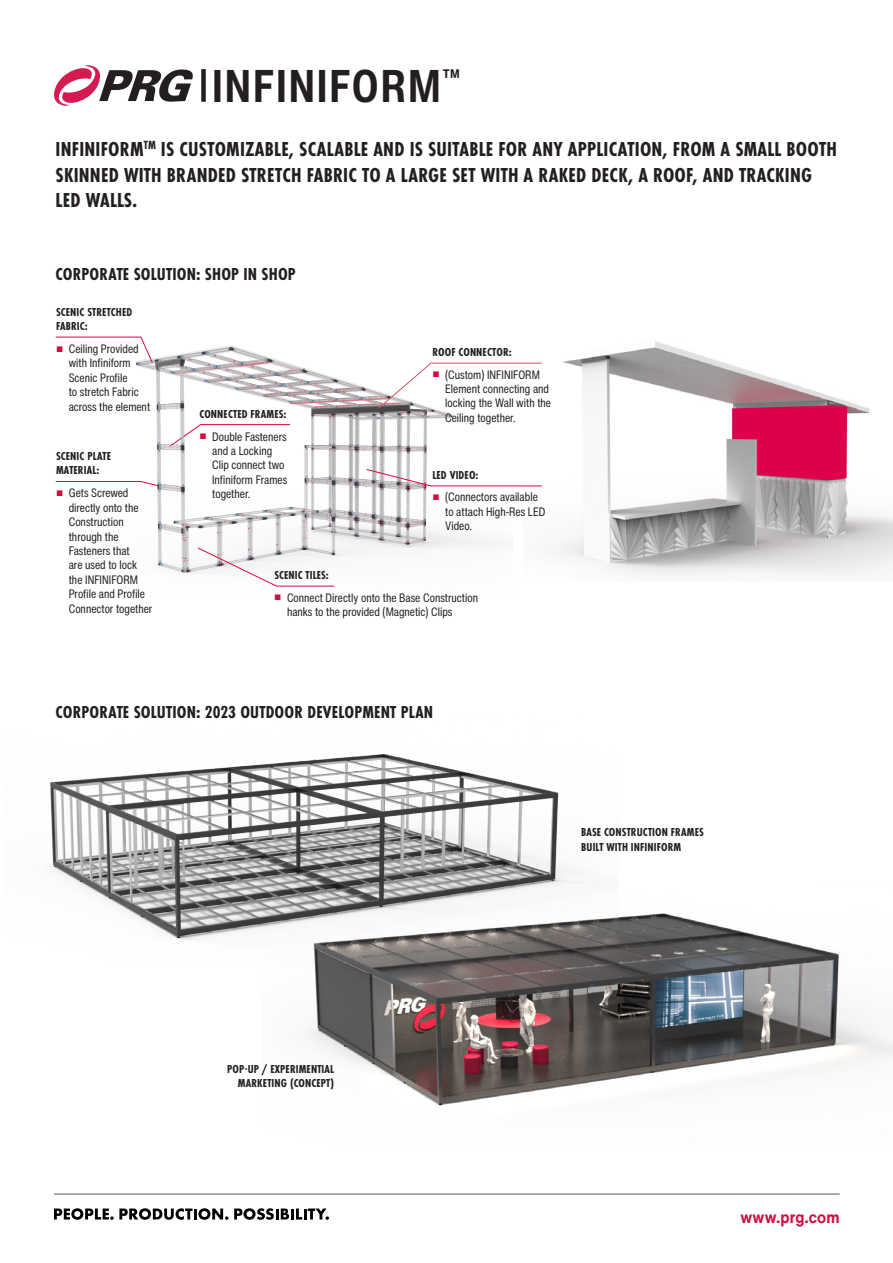
<style>
.page{position:relative;width:893px;height:1263px;background:#fff}
.page>*{position:absolute;margin:0;border:0;box-sizing:border-box;transform-origin:0 0}
.t1{font:700 condensed 45px "Helvetica Now Text";letter-spacing:.045em;color:#231f20}
.Text_Headline{font:700 21px/25.5px "Futura PT Cond";letter-spacing:.01em;color:#231f20}
.Text_Headline-2{font:700 18px "Futura PT Cond";letter-spacing:.01em;color:#231f20}
.t2{font:700 16.5px "Helvetica Now Text";letter-spacing:.005em;color:#d10e40;scale:.93 1}
.t3{font:condensed 12px/14.4px "Helvetica Now Text";color:#231f20}
.Text_Headline-3{font:700 12px/14.4px "Futura PT Cond";letter-spacing:.01em;color:#231f20}
.s1{font-family:"Arial";font-weight:700;font-stretch:normal;color:#d10e40}
</style>
<div class="page">
<img style="left:554px;top:341px;width:339px;height:235px">
<img style="left:136px;top:345px;width:363px;height:228px">
<img style="left:307px;top:913px;width:586px;height:193px">
<img style="left:50px;top:754px;width:568px;height:210px">
<svg style="left:54px;top:1208px;width:174px;height:12px"></svg>
<svg style="left:234px;top:1208px;width:95px;height:12px"></svg>
<svg style="left:377px;top:362px;width:165px;height:47px"></svg>
<svg style="left:366px;top:468px;width:176px;height:19px"></svg>
<svg style="left:55px;top:336px;width:98px;height:28px"></svg>
<svg style="left:55px;top:481px;width:105px;height:6px"></svg>
<svg style="left:197px;top:547px;width:138px;height:40px"></svg>
<hr style="left:54px;top:1194px;width:786px;height:1px;background:#57585a">
<svg style="left:54px;top:65px;width:139px;height:41px"></svg>
<div style="left:201px;top:69px;width:5px;height:33px;background:#231f20"></div>
<h1 class="t1" style="left:212px;top:56px;width:250px">INFINIFORM<sup>™</sup></h1>
<p class="Text_Headline" style="left:56px;top:137px;width:783px">INFINIFORM<sup>TM</sup> IS CUSTOMIZABLE, SCALABLE AND IS SUITABLE FOR ANY APPLICATION, FROM A SMALL BOOTH<br>SKINNED WITH BRANDED STRETCH FABRIC TO A LARGE SET WITH A RAKED DECK, A ROOF, AND TRACKING<br>LED WALLS.</p>
<p class="Text_Headline-2" style="left:56px;top:263px;width:242px">CORPORATE SOLUTION: SHOP IN SHOP</p>
<p class="Text_Headline-3" style="left:56px;top:305px;width:78px">SCENIC STRETCHED<br>FABRIC:</p>
<p class="t3" style="left:69px;top:342px;width:83px;text-indent:-13px"><span class="s1">■</span> Ceiling Provided with Infiniform<br>Scenic Profile<br>to stretch Fabric across the element</p>
<p class="Text_Headline-3" style="left:56px;top:449px;width:57px">SCENIC PLATE<br>MATERIAL:</p>
<p class="t3" style="left:69px;top:486px;width:85px;text-indent:-13px"><span class="s1">■</span> Gets Screwed directly onto the<br>Construction through the<br>Fasteners that<br>are used to lock the INFINIFORM<br>Profile and Profile<br>Connector together</p>
<p class="Text_Headline-3" style="left:199px;top:407px;width:89px">CONNECTED FRAMES:</p>
<p class="t3" style="left:212px;top:429px;width:77px;text-indent:-13px"><span class="s1">■</span> Double Fasteners and a Locking<br>Clip connect two<br>Infiniform Frames together.</p>
<p class="Text_Headline-3" style="left:432px;top:345px;width:81px">ROOF CONNECTOR:</p>
<p class="t3" style="left:445px;top:367px;width:107px;text-indent:-13px"><span class="s1">■</span> (Custom) INFINIFORM<br>Element connecting and locking the Wall with the<br>Ceiling together.</p>
<p class="Text_Headline-3" style="left:432px;top:467px;width:48px">LED VIDEO:</p>
<p class="t3" style="left:445px;top:490px;width:102px;text-indent:-13px"><span class="s1">■</span> (Connectors available to attach High-Res LED<br>Video.</p>
<p class="Text_Headline-3" style="left:274px;top:568px;width:56px">SCENIC TILES:</p>
<p class="t3" style="left:287px;top:590px;width:193px;text-indent:-13px"><span class="s1">■</span> Connect Directly onto the Base Construction hanks to the provided (Magnetic) Clips</p>
<p class="Text_Headline-2" style="left:56px;top:702px;width:379px">CORPORATE SOLUTION: 2023 OUTDOOR DEVELOPMENT PLAN</p>
<p class="Text_Headline-3" style="left:227px;top:1061px;width:108px;text-align:right">POP-UP / EXPERIMENTIAL<br>MARKETING (CONCEPT)</p>
<p class="Text_Headline-3" style="left:581px;top:825px;width:124px">BASE CONSTRUCTION FRAMES<br>BUILT WITH INFINIFORM</p>
<h3 class="t2" style="left:740px;top:1206px;width:108px">www.prg.com</h3>
</div>
